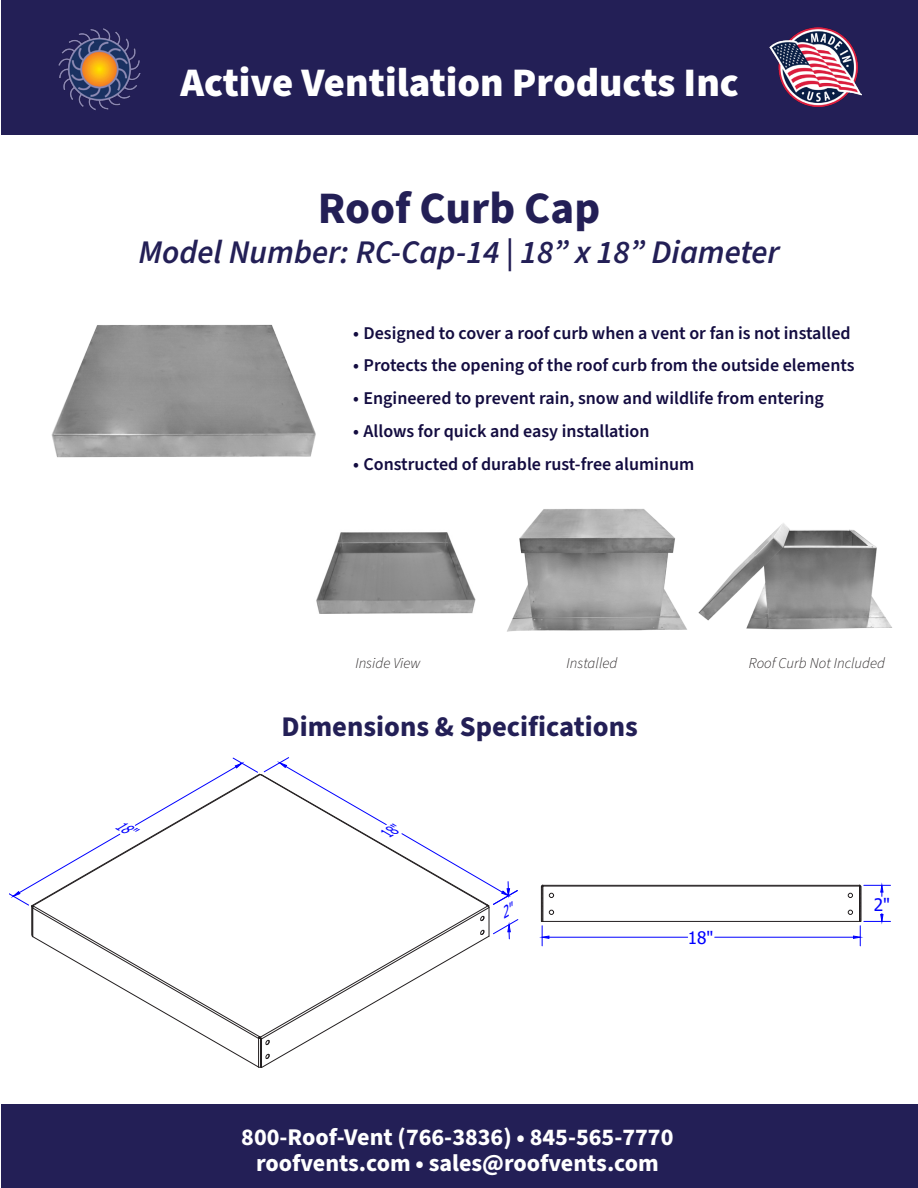
<style>
.page{position:relative;width:918px;height:1188px;background:#fff}
.page>*{position:absolute;margin:0;border:0;box-sizing:border-box;transform-origin:0 0}
.t1{font:700 45px "Source Sans Pro";color:#231f56}
.t2{font:900 40.5px "Source Sans Pro";color:#fff}
.t3{font:italic 600 33px "Source Sans Pro";color:#231f56}
.t4{font:700 28.5px "Source Sans Pro";color:#231f56}
.t5{font:700 24px/25.5px "Source Sans Pro";color:#fff;text-align:center}
.t6{font:600 18px "Source Sans Pro";color:#130c40}
.t7{font:17.1px "Tahoma";color:#00f}
.t8{font:italic 300 15px "Source Sans Pro";color:#231f20}
</style>
<div class="page">
<div style="left:1px;top:0;width:917px;height:135px;background:#231f56"></div>
<img style="left:58px;top:28px;width:83px;height:83px">
<img style="left:769px;top:28px;width:92px;height:79px">
<div style="left:1px;top:1105px;width:917px;height:83px;background:#231f56"></div>
<img style="left:51px;top:324px;width:265px;height:134px">
<img style="left:316px;top:532px;width:160px;height:82px">
<img style="left:507px;top:509px;width:180px;height:123px">
<img style="left:698px;top:523px;width:194px;height:107px">
<svg style="left:539px;top:882px;width:352px;height:65px"></svg>
<svg style="left:10px;top:757px;width:509px;height:311px"></svg>
<h2 class="t2" style="left:180px;top:54px;width:560px">Active Ventilation Products Inc</h2>
<p class="t1" style="left:318px;top:178px;width:284px">Roof Curb Cap</p>
<p class="t3" style="left:138px;top:230px;width:643px">Model Number: RC-Cap-14 | 18” x 18” Diameter</p>
<p class="t6" style="left:353px;top:321px;width:499px">• Designed to cover a roof curb when a vent or fan is not installed</p>
<p class="t6" style="left:353px;top:353px;width:503px">• Protects the opening of the roof curb from the outside elements</p>
<p class="t6" style="left:353px;top:386px;width:472px">• Engineered to prevent rain, snow and wildlife from entering</p>
<p class="t6" style="left:353px;top:419px;width:298px">• Allows for quick and easy installation</p>
<p class="t6" style="left:353px;top:452px;width:343px">• Constructed of durable rust-free aluminum</p>
<p class="t8" style="left:355px;top:653px;width:67px">Inside View</p>
<p class="t8" style="left:567px;top:653px;width:52px">Installed</p>
<p class="t8" style="left:749px;top:653px;width:138px">Roof Curb Not Included</p>
<p class="t4" style="left:282px;top:707px;width:358px">Dimensions &amp; Specifications</p>
<p class="t7" style="left:688px;top:926px;width:27px">18"</p>
<h3 class="t5" style="left:241px;top:1125px;width:434px">800-Roof-Vent (766-3836) • 845-565-7770 roofvents.com • sales@roofvents.com</h3>
<p class="t7" style="left:874px;top:893px;width:18px">2"</p>
</div>
